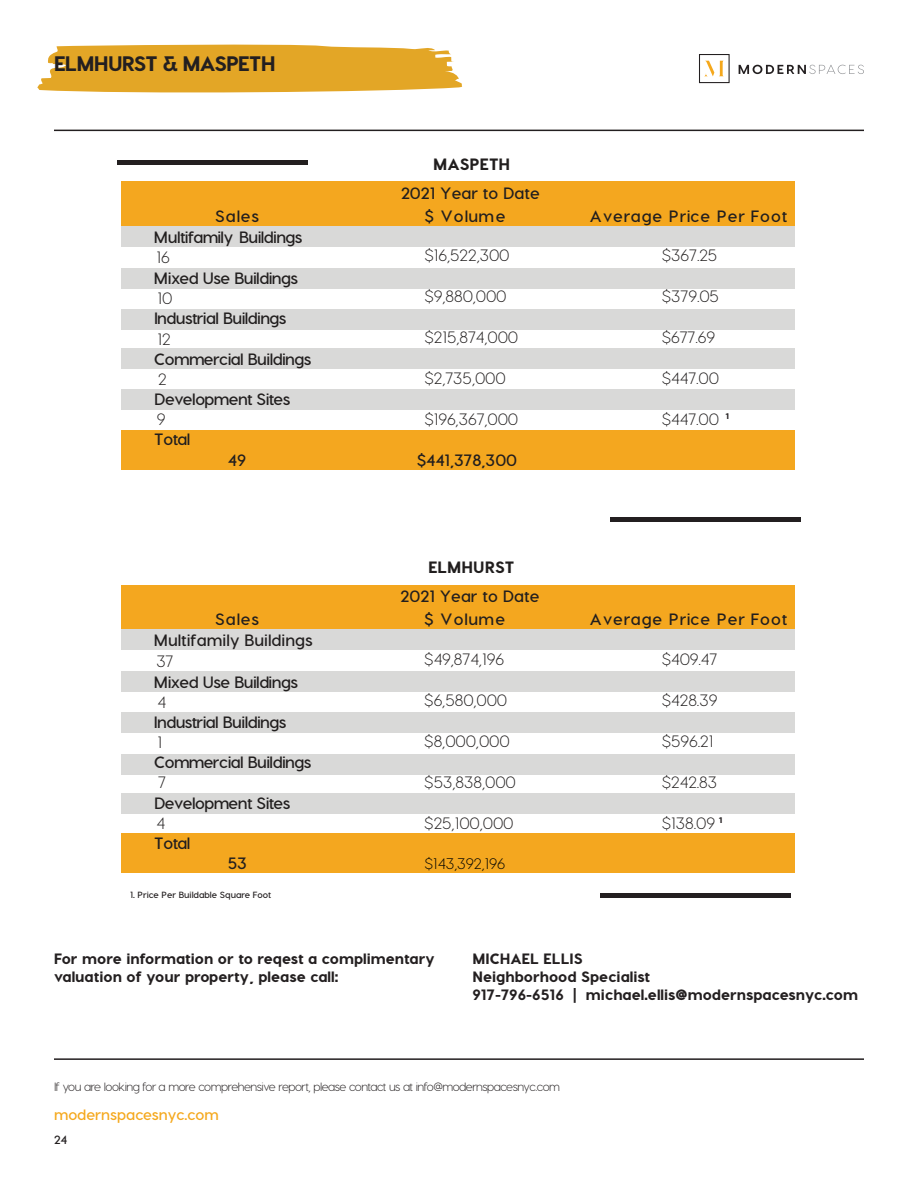
<style>
.page{position:relative;width:918px;height:1188px;background:#fff}
.page>*{position:absolute;margin:0;border:0;box-sizing:border-box;transform-origin:0 0}
.t1{font:800 21px "Visby CF";letter-spacing:-.04em;color:#231f20}
.t2{font:700 16.35px/21px "Visby CF";letter-spacing:-.025em;color:#211e1e}
.t3{font:300 16.35px "Visby CF";letter-spacing:-.01em;color:#211e1e}
.t4{font:700 16.35px/23.2px "Visby CF";color:#211e1e;text-align:center}
.t5{font:700 16.35px "Visby CF";letter-spacing:.055em;color:#211e1e}
.t6{font:800 16.35px "Visby CF";color:#211e1e}
.t7{font:300 15.3px "Visby CF";letter-spacing:-.005em;color:#040503}
.t8{font:800 15px/18px "Visby CF";color:#231f20}
.t9{font:700 15px "Visby CF";color:#f5a81c}
.t10{font:300 12px "Visby CF";letter-spacing:-.04em;color:#231f20}
.t11{font:700 12px "Visby CF";color:#231f20}
.t12{font:700 9px "Visby CF";color:#231f20}
.t13{font:700 8.85px "Myriad Pro";color:#231f20}
.s1{font-weight:800}
</style>
<div class="page">
<svg style="left:37px;top:44px;width:425px;height:49px;background:#e6b141"></svg>
<div style="left:699px;top:54px;width:31px;height:29px;border:1px solid #231f20"></div>
<svg style="left:705px;top:61px;width:18px;height:15px"></svg>
<svg style="left:739px;top:65px;width:125px;height:9px"></svg>
<hr style="left:54px;top:130px;width:810px;height:1px;background:#231f20">
<div style="left:121px;top:181px;width:673px;height:45px;background:#f4a71f"></div>
<div style="left:121px;top:431px;width:673px;height:39px;background:#f4a71f"></div>
<div style="left:121px;top:226px;width:673px;height:21px;background:#d9d9d8"></div>
<div style="left:121px;top:268px;width:673px;height:21px;background:#d9d9d8"></div>
<div style="left:121px;top:309px;width:673px;height:21px;background:#d9d9d8"></div>
<div style="left:121px;top:349px;width:673px;height:20px;background:#d9d9d8"></div>
<div style="left:121px;top:390px;width:673px;height:20px;background:#d9d9d8"></div>
<div style="left:121px;top:585px;width:673px;height:45px;background:#f4a71f"></div>
<div style="left:121px;top:833px;width:673px;height:40px;background:#f4a71f"></div>
<div style="left:121px;top:630px;width:673px;height:20px;background:#d9d9d8"></div>
<div style="left:121px;top:671px;width:673px;height:21px;background:#d9d9d8"></div>
<div style="left:121px;top:712px;width:673px;height:21px;background:#d9d9d8"></div>
<div style="left:121px;top:754px;width:673px;height:20px;background:#d9d9d8"></div>
<div style="left:121px;top:794px;width:673px;height:20px;background:#d9d9d8"></div>
<hr style="left:54px;top:1058px;width:810px;height:2px;background:#231f20">
<div style="left:117px;top:160px;width:190px;height:5px;background:#231f20"></div>
<hr style="left:611px;top:517px;width:190px;height:4px;background:#231f20">
<div style="left:600px;top:893px;width:191px;height:5px;background:#231f20"></div>
<p class="t1" style="left:54px;top:50px;width:223px">ELMHURST &amp; MASPETH</p>
<p class="t2" style="left:154px;top:205px;width:150px;text-indent:61px">Sales<br>Multifamily Buildings</p>
<p class="t2" style="left:154px;top:268px;width:146px">Mixed Use Buildings</p>
<p class="t2" style="left:154px;top:308px;width:134px">Industrial Buildings</p>
<p class="t2" style="left:154px;top:348px;width:159px">Commercial Buildings</p>
<p class="t2" style="left:154px;top:389px;width:138px">Development Sites</p>
<p class="t2" style="left:154px;top:429px;width:38px">Total</p>
<p class="t3" style="left:157px;top:247px;width:15px">16</p>
<p class="t3" style="left:157px;top:289px;width:16px">10</p>
<p class="t3" style="left:158px;top:329px;width:15px">12</p>
<p class="t3" style="left:158px;top:369px;width:10px">2</p>
<p class="t3" style="left:157px;top:410px;width:10px">9</p>
<p class="t2" style="left:228px;top:449px;width:20px">49</p>
<p class="t4" style="left:154px;top:609px;width:160px;line-height:21px">Sales<br>Multifamily Buildings</p>
<p class="t2" style="left:154px;top:671px;width:146px">Mixed Use Buildings</p>
<p class="t2" style="left:154px;top:711px;width:134px">Industrial Buildings</p>
<p class="t2" style="left:154px;top:752px;width:159px">Commercial Buildings</p>
<p class="t2" style="left:154px;top:792px;width:138px">Development Sites</p>
<p class="t2" style="left:154px;top:832px;width:38px">Total</p>
<p class="t3" style="left:157px;top:651px;width:18px">37</p>
<p class="t3" style="left:157px;top:692px;width:10px">4</p>
<p class="t3" style="left:158px;top:732px;width:6px">1</p>
<p class="t3" style="left:158px;top:773px;width:9px">7</p>
<p class="t3" style="left:157px;top:813px;width:10px">4</p>
<p class="t2" style="left:228px;top:853px;width:20px">53</p>
<p class="t12" style="left:130px;top:889px;width:143px">1. Price Per Buildable Square Foot</p>
<p class="t6" style="left:433px;top:154px;width:79px">MASPETH</p>
<p class="t4" style="left:424px;top:181px;width:117px;text-align:left;text-indent:-23px">2021 Year to Date $ Volume</p>
<p class="t3" style="left:424px;top:246px;width:87px">$16,522,300</p>
<p class="t3" style="left:424px;top:287px;width:84px">$9,880,000</p>
<p class="t3" style="left:424px;top:328px;width:95px">$215,874,000</p>
<p class="t3" style="left:424px;top:369px;width:83px">$2,735,000</p>
<p class="t3" style="left:424px;top:410px;width:95px">$196,367,000</p>
<p class="t2" style="left:417px;top:449px;width:102px">$441,378,300</p>
<p class="t4" style="left:401px;top:553px;width:140px;line-height:28.8px"><span class="s1">ELMHURST<br></span>2021 Year to Date</p>
<p class="t2" style="left:424px;top:609px;width:82px">$ Volume</p>
<p class="t3" style="left:424px;top:649px;width:81px">$49,874,196</p>
<p class="t3" style="left:424px;top:690px;width:85px">$6,580,000</p>
<p class="t3" style="left:424px;top:731px;width:87px">$8,000,000</p>
<p class="t3" style="left:424px;top:772px;width:93px">$53,838,000</p>
<p class="t3" style="left:424px;top:813px;width:91px">$25,100,000</p>
<p class="t7" style="left:425px;top:854px;width:82px">$143,392,196</p>
<p class="t5" style="left:590px;top:206px;width:199px">Average Price Per Foot</p>
<p class="t3" style="left:662px;top:246px;width:57px">$367.25</p>
<p class="t3" style="left:662px;top:287px;width:58px">$379.05</p>
<p class="t3" style="left:662px;top:328px;width:55px">$677.69</p>
<p class="t3" style="left:662px;top:369px;width:59px">$447.00</p>
<p class="t3" style="left:662px;top:410px;width:59px">$447.00</p>
<p class="t13" style="left:725px;top:410px;width:6px">1</p>
<p class="t5" style="left:590px;top:609px;width:199px">Average Price Per Foot</p>
<p class="t3" style="left:662px;top:649px;width:57px">$409.47</p>
<p class="t3" style="left:662px;top:690px;width:57px">$428.39</p>
<p class="t3" style="left:662px;top:731px;width:53px">$596.21</p>
<p class="t3" style="left:662px;top:772px;width:57px">$242.83</p>
<p class="t3" style="left:662px;top:813px;width:55px">$138.09</p>
<p class="t13" style="left:719px;top:814px;width:6px">1</p>
<p class="t8" style="left:54px;top:949px;width:382px">For more information or to reqest a complimentary valuation of your property, please call:</p>
<p class="t8" style="left:472px;top:949px;width:112px">MICHAEL ELLIS</p>
<p class="t8" style="left:472px;top:967px;width:179px">Neighborhood Specialist</p>
<p class="t8" style="left:472px;top:985px;width:387px">917-796-6516 | michael.ellis@modernspacesnyc.com</p>
<p class="t10" style="left:54px;top:1080px;width:508px">If you are looking for a more comprehensive report, please contact us at info@modernspacesnyc.com</p>
<p class="t9" style="left:54px;top:1105px;width:166px">modernspacesnyc.com</p>
<p class="t11" style="left:54px;top:1132px;width:15px">24</p>
</div>
